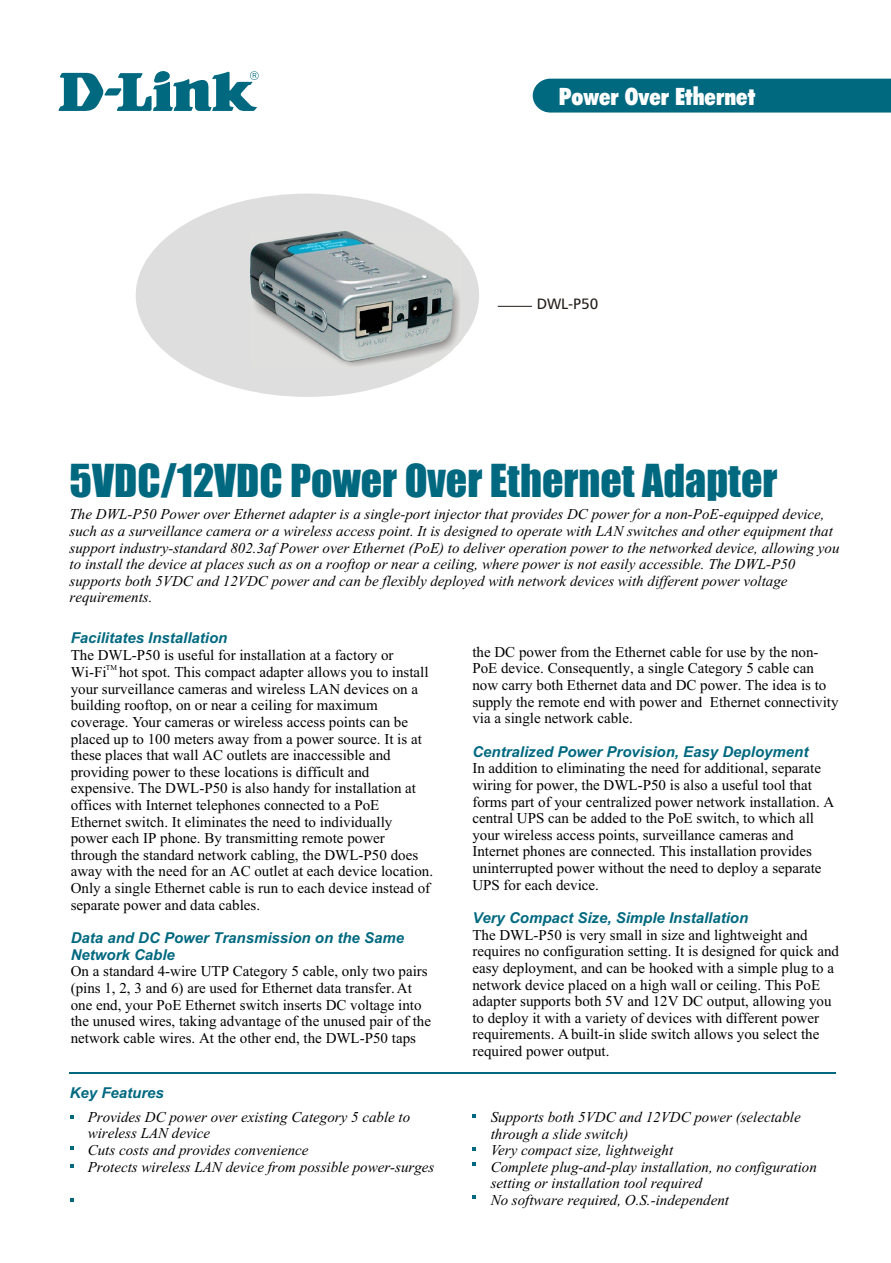
<style>
.page{position:relative;width:891px;height:1263px;background:#fff}
.page>*{position:absolute;margin:0;border:0;box-sizing:border-box;transform-origin:0 0}
.t1{font:42px "Impact";color:#006980}
.t2{font:24px "Futura X Blk Cn BT";color:#fff}
.t3{font:15px/16.6px "Times New Roman";color:#000}
.t4{font:italic 15px/16.6px "Times New Roman";color:#000}
.t5{font:italic 700 15px/16.8px "Arial";color:#006980}
.t6{font:italic 15px "Times New Roman";color:#000}
.t7{font:15px "Humnst 777 BT";color:#1f1a17}
.t8{font:7.5px "Times New Roman";color:#000}
</style>
<div class="page">
<div style="left:136px;top:194px;width:343px;height:203px;background:#dedede;border-radius:50%"></div>
<hr style="left:498px;top:306px;width:34px;height:1px;background:#1f1a17">
<svg style="left:532px;top:78px;width:359px;height:35px;background:#0b6f85"></svg>
<hr style="left:69px;top:1072px;width:767px;height:2px;background:#006980">
<svg style="left:71px;top:1115px;width:3px;height:4px"></svg>
<svg style="left:71px;top:1146px;width:3px;height:4px"></svg>
<svg style="left:472px;top:1147px;width:3px;height:4px"></svg>
<svg style="left:472px;top:1162px;width:3px;height:4px"></svg>
<svg style="left:71px;top:1164px;width:3px;height:4px"></svg>
<svg style="left:70px;top:1198px;width:4px;height:4px"></svg>
<svg style="left:58px;top:71px;width:201px;height:40px"></svg>
<img style="left:339px;top:245px;width:123px;height:123px">
<img style="left:250px;top:231px;width:203px;height:130px">
<h2 class="t2" style="left:559px;top:87px;width:198px">Power Over Ethernet</h2>
<p class="t7" style="left:537px;top:298px;width:63px">DWL-P50</p>
<h1 class="t1" style="left:70px;top:464px;width:709px">5VDC/12VDC Power Over Ethernet Adapter</h1>
<p class="t4" style="left:70px;top:507px;width:772px">The DWL-P50 Power over Ethernet adapter is a single-port injector that provides DC power for a non-PoE-equipped device, such as a surveillance camera or a wireless access point. It is designed to operate with LAN switches and other equipment that support industry-standard 802.3af Power over Ethernet (PoE) to deliver operation power to the networked device, allowing you to install the device at places such as on a rooftop or near a ceiling, where power is not easily accessible. The DWL-P50 supports both 5VDC and 12VDC power and can be flexibly deployed with network devices with different power voltage requirements.</p>
<p class="t5" style="left:71px;top:631px;width:158px">Facilitates Installation</p>
<p class="t3" style="left:71px;top:648px;width:324px">The DWL-P50 is useful for installation at a factory or</p>
<p class="t8" style="left:106px;top:664px;width:13px">TM</p>
<p class="t3" style="left:71px;top:665px;width:364px">Wi-Fi hot spot. This compact adapter allows you to install your surveillance cameras and wireless LAN devices on a building rooftop, on or near a ceiling for maximum coverage. Your cameras or wireless access points can be placed up to 100 meters away from a power source. It is at these places that wall AC outlets are inaccessible and providing power to these locations is difficult and expensive. The DWL-P50 is also handy for installation at offices with Internet telephones connected to a PoE Ethernet switch. It eliminates the need to individually power each IP phone. By transmitting remote power through the standard network cabling, the DWL-P50 does away with the need for an AC outlet at each device location.<br>Only a single Ethernet cable is run to each device instead of separate power and data cables.</p>
<p class="t5" style="left:71px;top:931px;width:335px">Data and DC Power Transmission on the Same<br>Network Cable</p>
<p class="t3" style="left:71px;top:964px;width:362px">On a standard 4-wire UTP Category 5 cable, only two pairs (pins 1, 2, 3 and 6) are used for Ethernet data transfer. At one end, your PoE Ethernet switch inserts DC voltage into the unused wires, taking advantage of the unused pair of the network cable wires. At the other end, the DWL-P50 taps</p>
<p class="t5" style="left:70px;top:1086px;width:96px">Key Features</p>
<p class="t4" style="left:88px;top:1110px;width:324px">Provides DC power over existing Category 5 cable to wireless LAN device<br>Cuts costs and provides convenience</p>
<p class="t6" style="left:88px;top:1159px;width:348px">Protects wireless LAN device from possible power-surges</p>
<p class="t3" style="left:472px;top:645px;width:368px">the DC power from the Ethernet cable for use by the non-PoE device. Consequently, a single Category 5 cable can now carry both Ethernet data and DC power. The idea is to supply the remote end with power and Ethernet connectivity via a single network cable.</p>
<p class="t3" style="left:472px;top:761px;width:364px">In addition to eliminating the need for additional, separate wiring for power, the DWL-P50 is also a useful tool that forms part of your centralized power network installation. A central UPS can be added to the PoE switch, to which all your wireless access points, surveillance cameras and Internet phones are connected. This installation provides uninterrupted power without the need to deploy a separate UPS for each device.</p>
<p class="t3" style="left:472px;top:928px;width:368px">The DWL-P50 is very small in size and lightweight and requires no configuration setting. It is designed for quick and easy deployment, and can be hooked with a simple plug to a network device placed on a high wall or ceiling. This PoE adapter supports both 5V and 12V DC output, allowing you to deploy it with a variety of devices with different power requirements. A built-in slide switch allows you select the required power output.</p>
<p class="t5" style="left:472px;top:744px;width:337px">Centralized Power Provision, Easy Deployment</p>
<p class="t5" style="left:472px;top:911px;width:277px">Very Compact Size, Simple Installation</p>
<p class="t4" style="left:491px;top:1110px;width:328px">Supports both 5VDC and 12VDC power (selectable through a slide switch)<br>Very compact size, lightweight<br>Complete plug-and-play installation, no configuration setting or installation tool required<br>No software required, O.S.-independent</p>
</div>
